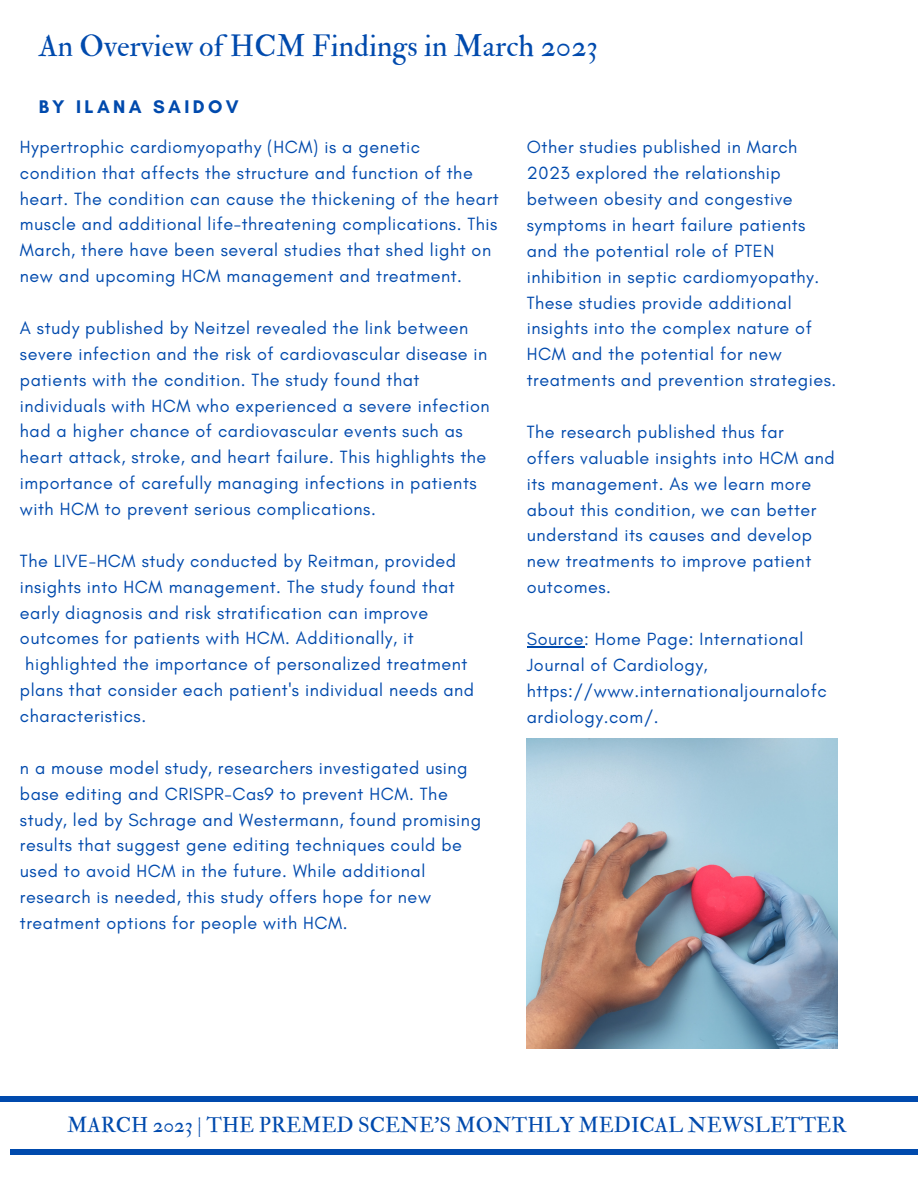
<style>
.page{position:relative;width:918px;height:1188px;background:#fff}
.page>*{position:absolute;margin:0;border:0;box-sizing:border-box;transform-origin:0 0}
.t1{font:30.15px "IM FELL Double Pica Roman";color:#004aad}
.t2{font:21px "IM FELL Double Pica Roman";color:#004aad}
.t3{font:700 18.6px "Glacial Indifference";letter-spacing:.18em;color:#004aad}
.t4{font:18px/25.8px "Glacial Indifference";letter-spacing:.03em;color:#004aad}
</style>
<div class="page">
<div style="left:0;top:1096px;width:918px;height:6px;background:#004aad"></div>
<div style="left:10px;top:1149px;width:908px;height:6px;background:#004aad"></div>
<img style="left:527px;top:739px;width:310px;height:310px">
<hr style="left:527px;top:646px;width:57px;height:1px;background:#004aad">
<h1 class="t1" style="left:39px;top:28px;width:561px">An Overview of HCM Findings in March 2023</h1>
<p class="t3" style="left:39px;top:96px;width:201px">BY ILANA SAIDOV</p>
<p class="t4" style="left:20px;top:134px;width:480px">Hypertrophic cardiomyopathy (HCM) is a genetic condition that affects the structure and function of the heart. The condition can cause the thickening of the heart muscle and additional life-threatening complications. This March, there have been several studies that shed light on new and upcoming HCM management and treatment.</p>
<p class="t4" style="left:20px;top:315px;width:471px">A study published by Neitzel revealed the link between severe infection and the risk of cardiovascular disease in patients with the condition. The study found that individuals with HCM who experienced a severe infection had a higher chance of cardiovascular events such as heart attack, stroke, and heart failure. This highlights the importance of carefully managing infections in patients with HCM to prevent serious complications.</p>
<p class="t4" style="left:20px;top:548px;width:456px">The LIVE-HCM study conducted by Reitman, provided insights into HCM management. The study found that early diagnosis and risk stratification can improve outcomes for patients with HCM. Additionally, it highlighted the importance of personalized treatment plans that consider each patient's individual needs and characteristics.</p>
<p class="t4" style="left:20px;top:755px;width:463px">n a mouse model study, researchers investigated using base editing and CRISPR-Cas9 to prevent HCM. The study, led by Schrage and Westermann, found promising results that suggest gene editing techniques could be used to avoid HCM in the future. While additional research is needed, this study offers hope for new treatment options for people with HCM.</p>
<p class="t4" style="left:527px;top:134px;width:311px">Other studies published in March 2023 explored the relationship between obesity and congestive symptoms in heart failure patients and the potential role of PTEN inhibition in septic cardiomyopathy.<br>These studies provide additional insights into the complex nature of HCM and the potential for new treatments and prevention strategies.</p>
<p class="t4" style="left:527px;top:419px;width:309px">The research published thus far offers valuable insights into HCM and its management. As we learn more about this condition, we can better understand its causes and develop new treatments to improve patient outcomes.</p>
<p class="t4" style="left:527px;top:626px;width:301px">Source: Home Page: International<br>Journal of Cardiology, https://www.internationaljournalofc ardiology.com/.</p>
<p class="t2" style="left:67px;top:1112px;width:781px">MARCH 2023 | THE PREMED SCENE’S MONTHLY MEDICAL NEWSLETTER</p>
</div>
